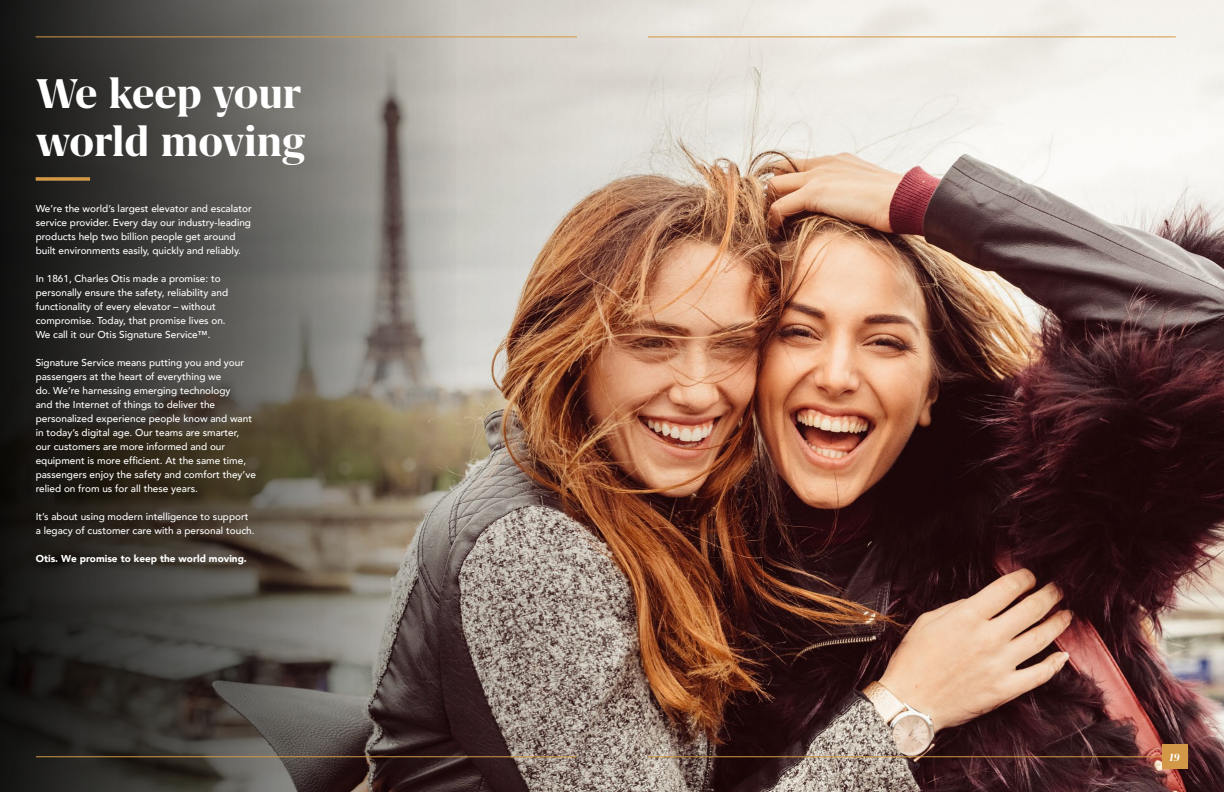
<style>
.page{position:relative;width:1224px;height:792px;background:#fff}
.page>*{position:absolute;margin:0;border:0;box-sizing:border-box;transform-origin:0 0}
.t1{font:700 48px/48px "Grifo M";letter-spacing:-.005em;color:#fff}
.t2{font:italic 700 12px "Grifo M";color:#fff}
.t3{font:500 10px/14px "Avenir";color:#fff}
.t4{font:900 10px "Avenir";color:#fff}
</style>
<div class="page">
<img style="left:765px;top:0;width:459px;height:792px">
<img style="left:457px;top:0;width:308px;height:792px">
<svg style="left:0;top:0;width:457px;height:792px;background:#55504a"></svg>
<hr style="left:648px;top:756px;width:528px;height:1px;background:#d29847">
<hr style="left:36px;top:756px;width:541px;height:1px;background:#d29847">
<div style="left:1162px;top:744px;width:25px;height:25px;background:#d29847"></div>
<svg style="left:36px;top:177px;width:54px;height:4px"></svg>
<hr style="left:648px;top:37px;width:528px;height:1px;background:#d29847">
<hr style="left:36px;top:37px;width:541px;height:1px;background:#d29847">
<h1 class="t1" style="left:36px;top:70px;width:271px">We keep your world moving</h1>
<p class="t3" style="left:36px;top:201px;width:218px">We’re the world’s largest elevator and escalator service provider. Every day our industry-leading products help two billion people get around built environments easily, quickly and reliably.</p>
<p class="t3" style="left:36px;top:271px;width:194px">In 1861, Charles Otis made a promise: to personally ensure the safety, reliability and functionality of every elevator – without compromise. Today, that promise lives on.<br>We call it our Otis Signature Service™.</p>
<p class="t3" style="left:36px;top:355px;width:222px">Signature Service means putting you and your passengers at the heart of everything we<br>do. We’re harnessing emerging technology<br>and the Internet of things to deliver the personalized experience people know and want in today’s digital age. Our teams are smarter, our customers are more informed and our equipment is more efficient. At the same time, passengers enjoy the safety and comfort they’ve relied on from us for all these years.</p>
<p class="t3" style="left:36px;top:509px;width:220px">It’s about using modern intelligence to support a legacy of customer care with a personal touch.</p>
<p class="t4" style="left:36px;top:550px;width:213px">Otis. We promise to keep the world moving.</p>
<p class="t2" style="left:1169px;top:751px;width:12px">19</p>
</div>
